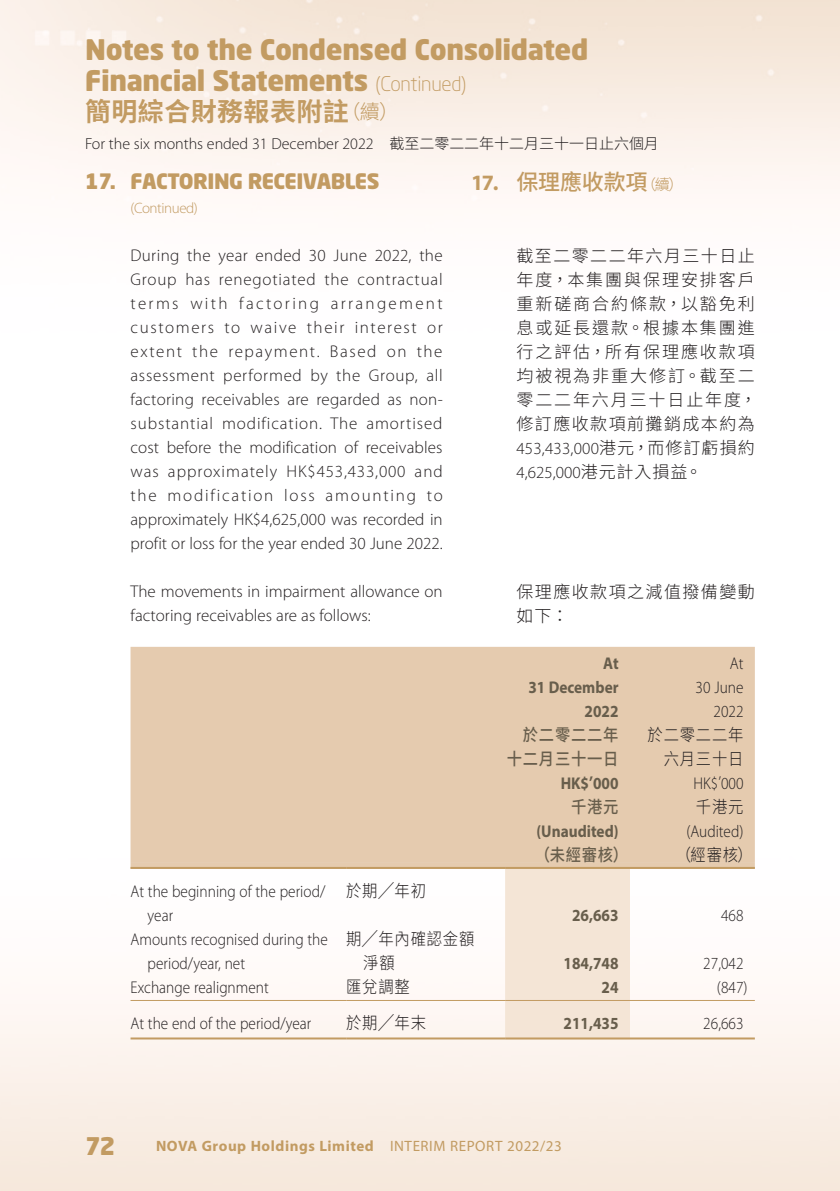
<style>
.page{position:relative;width:840px;height:1191px;background:#fff}
.page>*{position:absolute;margin:0;border:0;box-sizing:border-box;transform-origin:0 0}
.t1{font:900 28px/31px "Neo Sans Std";letter-spacing:-.015em;color:#c29b62}
.t2{font:700 26px "Source Han Sans TC";letter-spacing:.015em;color:#c29b62}
.t3{font:900 24px "Neo Sans Std";color:#c29b62}
.C_Heading_1{font:500 22px "Source Han Sans TC";letter-spacing:-.01em;color:#c29b62}
.Heading_1{font:900 21px "Neo Sans Std";letter-spacing:-.025em;color:#c29b62}
.Body_Text{font:300 17px/24px "Myriad Pro";color:#231f20;text-align:justify}
.Body_Text-2{font:300 17px/24px "Myriad Pro";color:#231f20;scale:.9 1}
.C_Body_Text{font:300 17px/24px "Source Han Sans TC";letter-spacing:.115em;color:#231f20}
.Body_Text-3{font:700 17px "Myriad Pro";color:#685e4c;scale:.9 1}
.Body_Text-4{font:300 17px/24px "Source Han Sans TC";letter-spacing:.05em;color:#231f20;scale:.9 1}
.Body_Text-5{font:500 17px "Source Han Sans TC";letter-spacing:.05em;color:#685e4c;scale:.9 1}
.C_Body_Text-2{font:300 17px/24px "Source Han Sans TC";letter-spacing:.085em;color:#231f20}
.t4{font:300 16px "Myriad Pro";letter-spacing:-.005em;color:#231f20}
.t5{font:700 15px "Myriad Pro";letter-spacing:.035em;color:#c29b62}
.Heading_1-2{font:300 15px "Myriad Pro";letter-spacing:-.03em;color:#c29b62}
.s1{font-weight:300;font-size:20px}
.s2{font-family:"Source Han Sans TC";font-size:15px}
.s3{font-family:"Myriad Pro";font-weight:700}
.s4{font-weight:300;font-size:15px}
.s5{font-family:"Myriad Pro"}
.s6{font-weight:400}
</style>
<div class="page">
<div style="left:130px;top:647px;width:624px;height:216px;background:#e5cbaf"></div>
<svg style="left:130px;top:863px;width:624px;height:174px"></svg>
<hr style="left:130px;top:867px;width:216px;height:2px;background:#c29b62">
<hr style="left:346px;top:867px;width:159px;height:2px;background:#c29b62">
<hr style="left:505px;top:867px;width:124px;height:2px;background:#c29b62">
<hr style="left:629px;top:867px;width:125px;height:2px;background:#c29b62">
<hr style="left:130px;top:1000px;width:216px;height:1px;background:#c29b62">
<hr style="left:346px;top:1000px;width:159px;height:1px;background:#c29b62">
<hr style="left:505px;top:1000px;width:124px;height:1px;background:#c29b62">
<hr style="left:629px;top:1000px;width:125px;height:1px;background:#c29b62">
<hr style="left:130px;top:1037px;width:216px;height:2px;background:#c29b62">
<hr style="left:346px;top:1037px;width:159px;height:2px;background:#c29b62">
<hr style="left:505px;top:1037px;width:124px;height:2px;background:#c29b62">
<hr style="left:629px;top:1037px;width:125px;height:2px;background:#c29b62">
<h1 class="t1" style="left:85px;top:33px;width:504px">Notes to the Condensed Consolidated<br>Financial Statements <span class="s1">(Continued)</span></h1>
<h2 class="t2" style="left:85px;top:97px;width:315px">簡明綜合財務報表附註<span class="s1">（續）</span></h2>
<p class="t4" style="left:85px;top:134px;width:575px">For the six months ended 31 December 2022 <span class="s2">截至二零二二年十二月三十一日止六個月</span></p>
<p class="C_Heading_1" style="left:471px;top:169px;width:214px"><span class="s3">17.</span> 保理應收款項<span class="s4">（續）</span></p>
<p class="Heading_1" style="left:85px;top:167px;width:296px">17. FACTORING RECEIVABLES</p>
<p class="Heading_1-2" style="left:130px;top:199px;width:69px">(Continued)</p>
<p class="Body_Text" style="left:130px;top:243px;width:313px">During the year ended 30 June 2022, the Group has renegotiated the contractual terms with factoring arrangement customers to waive their interest or extent the repayment. Based on the assessment performed by the Group, all factoring receivables are regarded as non&shy;substantial modification. The amortised cost before the modification of receivables was approximately HK$453,433,000 and the modification loss amounting to approximately HK$4,625,000 was recorded in profit or loss for the year ended 30 June 2022.</p>
<p class="Body_Text" style="left:130px;top:579px;width:313px">The movements in impairment allowance on factoring receivables are as follows:</p>
<p class="C_Body_Text" style="left:516px;top:244px;width:242px">截至二零二二年六月三十日止年度，本集團與保理安排客戶重新磋商合約條款，以豁免利息或延長還款。根據本集團進行之評估，所有保理應收款項均被視為非重大修訂。截至二零二二年六月三十日止年度，修訂應收款項前攤銷成本約為<br><span class="s5">453,433,000</span>港元，而修訂虧損約<br><span class="s5">4,625,000</span>港元計入損益。</p>
<p class="C_Body_Text-2" style="left:516px;top:580px;width:240px">保理應收款項之減值撥備變動如下：</p>
<p class="Body_Text-3" style="left:603px;top:652px;width:19px">At</p>
<p class="Body_Text-2" style="left:729px;top:651px;width:17px">At</p>
<p class="Body_Text-3" style="left:528px;top:676px;width:102px">31 December</p>
<p class="Body_Text-2" style="left:695px;top:675px;width:55px">30 June</p>
<p class="Body_Text-3" style="left:584px;top:700px;width:39px">2022</p>
<p class="Body_Text-2" style="left:713px;top:699px;width:35px">2022</p>
<p class="Body_Text-5" style="left:522px;top:725px;width:108px">於二零二二年</p>
<p class="Body_Text-5" style="left:506px;top:749px;width:126px">十二月三十一日</p>
<p class="Body_Text-4" style="left:647px;top:723px;width:108px">於二零二二年</p>
<p class="Body_Text-4" style="left:663px;top:747px;width:90px">六月三十日</p>
<p class="Body_Text-2" style="left:147px;top:879px;width:199px;text-indent:-17px">At the beginning of the period/ year</p>
<p class="Body_Text-4" style="left:346px;top:879px;width:90px">於期╱年初</p>
<p class="Body_Text-2" style="left:147px;top:927px;width:202px;text-indent:-17px">Amounts recognised during the period/year, net</p>
<p class="Body_Text-4" style="left:363px;top:927px;width:125px;text-indent:-17px">期╱年內確認金額淨額</p>
<p class="Body_Text-3" style="left:560px;top:772px;width:66px">HK$’000</p>
<p class="Body_Text-2" style="left:693px;top:771px;width:57px">HK$’000</p>
<p class="Body_Text-5" style="left:571px;top:797px;width:54px">千港元</p>
<p class="Body_Text-4" style="left:695px;top:795px;width:54px">千港元</p>
<p class="Body_Text-3" style="left:536px;top:820px;width:93px">(Unaudited)</p>
<p class="Body_Text-2" style="left:686px;top:819px;width:65px">(Audited)</p>
<p class="Body_Text-5" style="left:534px;top:845px;width:105px">（未經審核）</p>
<p class="Body_Text-4" style="left:675px;top:843px;width:87px">（經審核）</p>
<p class="Body_Text-3" style="left:572px;top:904px;width:53px">26,663</p>
<p class="Body_Text-2" style="left:720px;top:903px;width:26px">468</p>
<p class="Body_Text-3" style="left:563px;top:952px;width:63px">184,748</p>
<p class="Body_Text-2" style="left:703px;top:951px;width:46px">27,042</p>
<p class="Body_Text-2" style="left:130px;top:975px;width:155px">Exchange realignment</p>
<p class="Body_Text-4" style="left:346px;top:975px;width:72px">匯兌調整</p>
<p class="Body_Text-3" style="left:601px;top:976px;width:20px">24</p>
<p class="Body_Text-2" style="left:716px;top:975px;width:36px">(847)</p>
<p class="Body_Text-2" style="left:130px;top:1011px;width:202px">At the end of the period/year</p>
<p class="Body_Text-4" style="left:346px;top:1011px;width:90px">於期╱年末</p>
<p class="Body_Text-3" style="left:563px;top:1012px;width:63px">211,435</p>
<p class="Body_Text-2" style="left:703px;top:1011px;width:46px">26,663</p>
<h3 class="t3" style="left:85px;top:1130px;width:32px">72</h3>
<p class="t5" style="left:156px;top:1136px;width:407px">NOVA Group Holdings Limited <span class="s6">INTERIM REPORT 2022/23</span></p>
</div>
